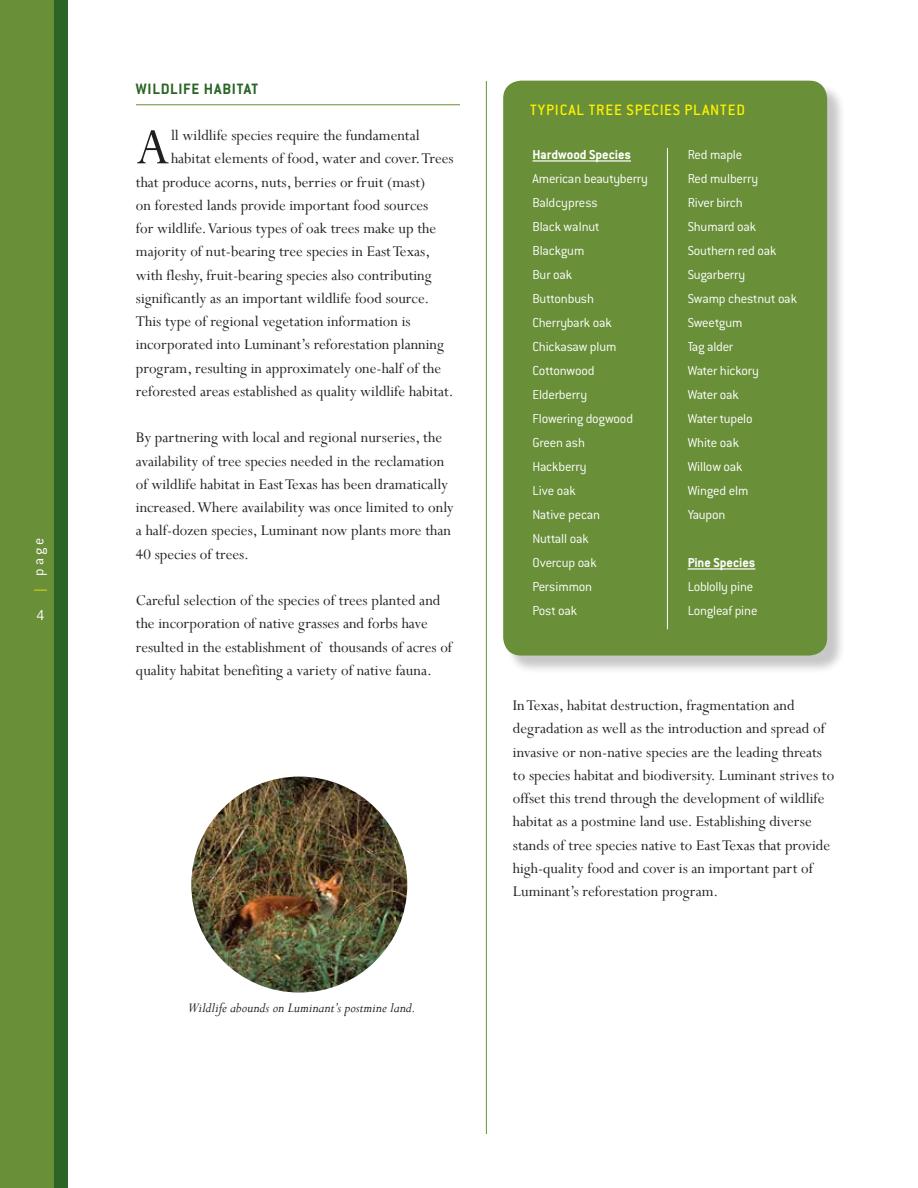
<style>
.page{position:relative;width:918px;height:1188px;background:#fff}
.page>*{position:absolute;margin:0;border:0;box-sizing:border-box;transform-origin:0 0}
.t1{font:57.15px "Perpetua";color:#231f20}
.t2{font:16.5px/23.2px "Perpetua";color:#231f20}
.t3{font:500 16.5px "Conduit ITC";letter-spacing:.05em;color:#fff200}
.t4{font:700 16.5px "Conduit ITC";color:#2a6525}
.t5{font:300 15.75px "Conduit ITC";color:#fff}
.t6{font:italic 15px "Perpetua";color:#231f20}
.t7{font:300 14.25px/24px "Conduit ITC";letter-spacing:-.015em;color:#fff}
.t8{font:700 14.25px "Conduit ITC";color:#fff}
.s1{font-family:"Perpetua";font-weight:400;color:#fff200}
</style>
<div class="page">
<div style="left:27px;top:0;width:40px;height:1188px;background:#2a6525"></div>
<div style="left:0;top:0;width:54px;height:1188px;background:#698f38"></div>
<hr style="left:136px;top:104px;width:324px;height:1px;background:#698f38">
<div style="left:505px;top:83px;width:341px;height:591px;background:#231f20;opacity:.25"></div>
<div style="left:503px;top:81px;width:324px;height:575px;background:#698f38;border-radius:18px"></div>
<hr style="left:486px;top:81px;width:1px;height:1053px;background:#698f38">
<img style="left:191px;top:777px;width:216px;height:216px;border-radius:108px">
<hr style="left:532px;top:160px;width:99px;height:2px;background:#fff">
<hr style="left:688px;top:568px;width:67px;height:2px;background:#fff">
<hr style="left:667px;top:148px;width:1px;height:481px;background:#fff">
<p class="t5" style="left:30px;top:594px;width:58px;rotate:-90deg"><span class="s1">|</span> page</p>
<p class="t5" style="left:36px;top:606px;width:10px">4</p>
<p class="t4" style="left:136px;top:79px;width:20px">Wildli</p>
<p class="t4" style="left:183px;top:79px;width:40px">fe Habitat</p>
<h1 class="t1" style="left:136px;top:111px;width:33px">A</h1>
<p class="t2" style="left:171px;top:123px;width:250px">ll wildlife species require the fundamental</p>
<p class="t2" style="left:171px;top:147px;width:284px">habitat elements of food, water and cover. Trees</p>
<p class="t2" style="left:136px;top:170px;width:291px">that produce acorns, nuts, berries or fruit (mast)</p>
<p class="t2" style="left:136px;top:193px;width:294px">on forested lands provide important food sources</p>
<p class="t2" style="left:136px;top:216px;width:302px">for wildlife. Various types of oak trees make up the</p>
<p class="t2" style="left:136px;top:240px;width:296px">majority of nut-bearing tree species in East Texas,</p>
<p class="t2" style="left:136px;top:263px;width:297px">with fleshy, fruit-bearing species also contributing</p>
<p class="t2" style="left:136px;top:286px;width:295px">significantly as an important wildlife food source.</p>
<p class="t2" style="left:136px;top:309px;width:276px">This type of regional vegetation information is</p>
<p class="t2" style="left:136px;top:333px;width:310px">incorporated into Luminant’s reforestation planning</p>
<p class="t2" style="left:136px;top:356px;width:307px">program, resulting in approximately one-half of the</p>
<p class="t2" style="left:136px;top:379px;width:319px">reforested areas established as quality wildlife habitat.</p>
<p class="t2" style="left:136px;top:426px;width:319px">By partnering with local and regional nurseries, the availability of tree species needed in the reclamation of wildlife habitat in East Texas has been dramatically increased. Where availability was once limited to only a half-dozen species, Luminant now plants more than 40 species of trees.</p>
<p class="t2" style="left:136px;top:588px;width:318px">Careful selection of the species of trees planted and the incorporation of native grasses and forbs have resulted in the establishment of thousands of acres of quality habitat benefiting a variety of native fauna.</p>
<p class="t6" style="left:188px;top:998px;width:229px">Wildlife abounds on Luminant’s postmine land.</p>
<p class="t3" style="left:530px;top:101px;width:216px">TYPICAL TREE SPECIES PLANTE D</p>
<p class="t8" style="left:532px;top:147px;width:100px">Hardwood Species</p>
<p class="t7" style="left:532px;top:167px;width:117px">American beautyberry<br>Baldcypress<br>Black walnut<br>Blackgum<br>Bur oak<br>Buttonbush<br>Cherrybark oak<br>Chickasaw plum<br>Cottonwood<br>Elderberry<br>Flowering dogwood<br>Green ash<br>Hackberry<br>Live oak<br>Native pecan<br>Nuttall oak<br>Overcup oak<br>Persimmon<br>Post oak</p>
<p class="t7" style="left:688px;top:143px;width:111px">Red maple<br>Red mulberry<br>River birch<br>Shumard oak<br>Southern red oak<br>Sugarberry<br>Swamp chestnut oak<br>Sweetgum<br>Tag alder<br>Water hickory<br>Water oak<br>Water tupelo<br>White oak<br>Willow oak<br>Winged elm<br>Yaupon</p>
<p class="t8" style="left:688px;top:555px;width:69px">Pine Species</p>
<p class="t7" style="left:688px;top:575px;width:71px">Loblolly pine<br>Longleaf pine</p>
<p class="t2" style="left:513px;top:693px;width:323px">In Texas, habitat destruction, fragmentation and degradation as well as the introduction and spread of invasive or non-native species are the leading threats to species habitat and biodiversity. Luminant strives to offset this trend through the development of wildlife habitat as a postmine land use. Establishing diverse stands of tree species native to East Texas that provide high-quality food and cover is an important part of Luminant’s reforestation program.</p>
</div>
